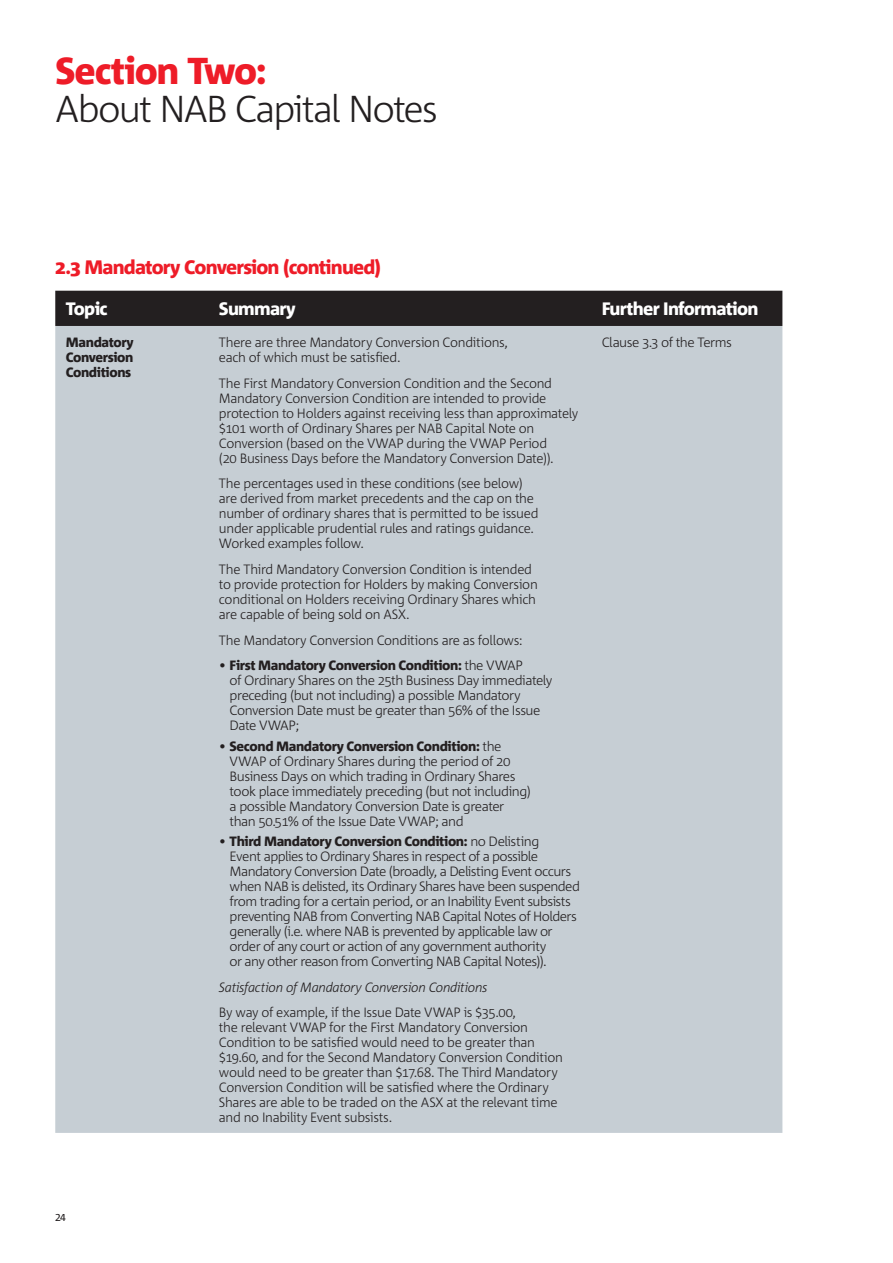
<style>
.page{position:relative;width:893px;height:1263px;background:#fff}
.page>*{position:absolute;margin:0;border:0;box-sizing:border-box;transform-origin:0 0}
.t1{font:300 37.5px "Corpid";letter-spacing:-.05em;color:#231f20}
.t2{font:800 37.5px "Corpid";letter-spacing:-.035em;color:#ee1c28}
.t3{font:800 19.5px "Corpid";letter-spacing:-.045em;color:#ee1c28}
.t4{font:800 18px "Corpid";letter-spacing:-.04em;color:#fff}
.t5{font:300 13.5px/15px "Corpid";letter-spacing:-.03em;color:#231f20}
.t6{font:italic 300 13.5px "Corpid";letter-spacing:-.025em;color:#231f20}
.t7{font:800 13.5px/15px "Corpid";letter-spacing:-.03em;color:#231f20;text-align:justify}
.t8{font:10.5px "Corpid Caps";color:#231f20}
.s1{font-weight:800}
</style>
<div class="page">
<div style="left:55px;top:291px;width:727px;height:35px;background:#231f20"></div>
<div style="left:55px;top:326px;width:727px;height:807px;background:#c6ced4"></div>
<h1 class="t2" style="left:55px;top:51px;width:213px">Section Two:</h1>
<h1 class="t1" style="left:55px;top:88px;width:384px">About NAB Capital Notes</h1>
<h2 class="t3" style="left:55px;top:257px;width:327px">2.3 Mandatory Conversion (continued)</h2>
<h3 class="t4" style="left:66px;top:299px;width:43px">Topic</h3>
<h3 class="t4" style="left:219px;top:299px;width:78px">Summary</h3>
<h3 class="t4" style="left:602px;top:299px;width:158px">Further Information</h3>
<p class="t7" style="left:66px;top:335px;width:69px">Mandatory Conversion Conditions</p>
<p class="t5" style="left:219px;top:335px;width:291px">There are three Mandatory Conversion Conditions, each of which must be satisfied.</p>
<p class="t5" style="left:219px;top:376px;width:361px">The First Mandatory Conversion Condition and the Second Mandatory Conversion Condition are intended to provide protection to Holders against receiving less than approximately $101 worth of Ordinary Shares per NAB Capital Note on Conversion (based on the VWAP during the VWAP Period<br>(20 Business Days before the Mandatory Conversion Date)).</p>
<p class="t5" style="left:219px;top:476px;width:321px">The percentages used in these conditions (see below) are derived from market precedents and the cap on the number of ordinary shares that is permitted to be issued under applicable prudential rules and ratings guidance.<br>Worked examples follow.</p>
<p class="t5" style="left:219px;top:562px;width:320px">The Third Mandatory Conversion Condition is intended to provide protection for Holders by making Conversion conditional on Holders receiving Ordinary Shares which are capable of being sold on ASX.</p>
<p class="t5" style="left:219px;top:633px;width:305px">The Mandatory Conversion Conditions are as follows:</p>
<p class="t5" style="left:230px;top:658px;width:324px;text-indent:-11px">• <span class="s1">First Mandatory Conversion Condition:</span> the VWAP<br>of Ordinary Shares on the 25th Business Day immediately preceding (but not including) a possible Mandatory Conversion Date must be greater than 56% of the Issue Date VWAP;</p>
<p class="t5" style="left:230px;top:739px;width:303px;text-indent:-11px">• <span class="s1">Second Mandatory Conversion Condition:</span> the VWAP of Ordinary Shares during the period of 20<br>Business Days on which trading in Ordinary Shares took place immediately preceding (but not including) a possible Mandatory Conversion Date is greater than 50.51% of the Issue Date VWAP; and</p>
<p class="t5" style="left:230px;top:834px;width:352px;text-indent:-11px">• <span class="s1">Third Mandatory Conversion Condition:</span> no Delisting<br>Event applies to Ordinary Shares in respect of a possible Mandatory Conversion Date (broadly, a Delisting Event occurs when NAB is delisted, its Ordinary Shares have been suspended from trading for a certain period, or an Inability Event subsists preventing NAB from Converting NAB Capital Notes of Holders generally (i.e. where NAB is prevented by applicable law or order of any court or action of any government authority<br>or any other reason from Converting NAB Capital Notes)).</p>
<p class="t6" style="left:219px;top:979px;width:270px">Satisfaction of Mandatory Conversion Conditions</p>
<p class="t5" style="left:219px;top:1005px;width:345px">By way of example, if the Issue Date VWAP is $35.00,<br>the relevant VWAP for the First Mandatory Conversion Condition to be satisfied would need to be greater than $19.60, and for the Second Mandatory Conversion Condition would need to be greater than $17.68. The Third Mandatory Conversion Condition will be satisfied where the Ordinary Shares are able to be traded on the ASX at the relevant time and no Inability Event subsists.</p>
<p class="t5" style="left:602px;top:335px;width:132px">Clause 3.3 of the Terms</p>
<p class="t8" style="left:55px;top:1212px;width:12px">24</p>
</div>
